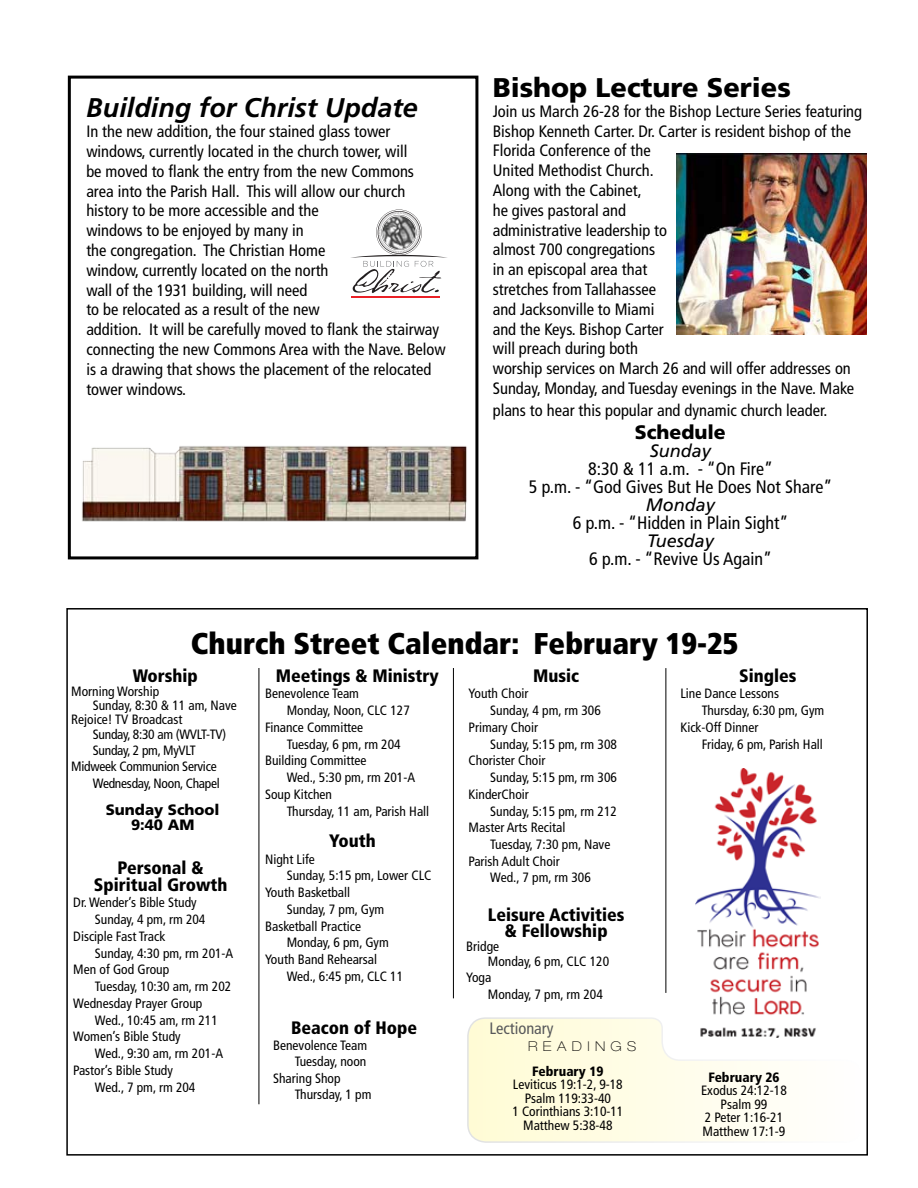
<style>
.page{position:relative;width:918px;height:1188px;background:#fff}
.page>*{position:absolute;margin:0;border:0;box-sizing:border-box;transform-origin:0 0}
.t1{font:900 condensed 30px "Frutiger";color:#000}
.t2{font:italic 700 27px "Frutiger";color:#000}
.t3{font:900 27px "Frutiger";color:#000}
.t4{font:900 19.5px "Frutiger";color:#000}
.t5{font:900 condensed 18px/16.5px "Frutiger";color:#000;text-align:center}
.t6{font:condensed 18px/18px "Frutiger";color:#000;text-align:center}
.t7{font:italic 18px "Frutiger";color:#000}
.t8{font:condensed 16.5px/19.8px "Frutiger";color:#000}
.t9{font:condensed 16.5px "Frutiger";color:#58595b}
.t10{font:900 15px/14.2px "Frutiger";color:#000;text-align:center}
.t11{font:condensed 13.5px/13.5px "Frutiger";color:#000;text-align:center}
.t12{font:condensed 13.5px "Frutiger";letter-spacing:-.02em;color:#000}
.t13{font:900 condensed 13.5px "Frutiger";color:#000}
.t14{font:100 expanded 13.5px "Helvetica Neue LT Pro";letter-spacing:.4em;color:#000}
</style>
<div class="page">
<svg style="left:467px;top:1017px;width:301px;height:126px"></svg>
<hr style="left:453px;top:668px;width:1px;height:330px;background:#000">
<hr style="left:259px;top:668px;width:1px;height:436px;background:#000">
<hr style="left:666px;top:668px;width:1px;height:325px;background:#000">
<img style="left:676px;top:153px;width:190px;height:182px">
<div style="left:68px;top:76px;width:410px;height:483px;border:3px solid #000"></div>
<img style="left:82px;top:427px;width:393px;height:107px">
<hr style="left:352px;top:296px;width:88px;height:1px;background:#ea2127">
<svg style="left:351px;top:210px;width:96px;height:83px"></svg>
<img style="left:695px;top:768px;width:125px;height:270px">
<h2 class="t2" style="left:86px;top:92px;width:333px">Building for Christ Update</h2>
<p class="t8" style="left:86px;top:122px;width:361px">In the new addition, the four stained glass tower windows, currently located in the church tower, will<br>be moved to flank the entry from the new Commons<br>area into the Parish Hall. This will allow our church history to be more accessible and the<br>windows to be enjoyed by many in<br>the congregation. The Christian Home<br>window, currently located on the north<br>wall of the 1931 building, will need<br>to be relocated as a result of the new<br>addition. It will be carefully moved to flank the stairway connecting the new Commons Area with the Nave. Below is a drawing that shows the placement of the relocated tower windows.</p>
<h2 class="t3" style="left:493px;top:71px;width:300px">Bishop Lecture Series</h2>
<p class="t8" style="left:493px;top:101px;width:371px">Join us March 26-28 for the Bishop Lecture Series featuring Bishop Kenneth Carter. Dr. Carter is resident bishop of the Florida Conference of the<br>United Methodist Church.<br>Along with the Cabinet,<br>he gives pastoral and<br>administrative leadership to<br>almost 700 congregations<br>in an episcopal area that<br>stretches from Tallahassee<br>and Jacksonville to Miami<br>and the Keys. Bishop Carter<br>will preach during both<br>worship services on March 26 and will offer addresses on Sunday, Monday, and Tuesday evenings in the Nave. Make</p>
<p class="t8" style="left:493px;top:400px;width:336px">plans to hear this popular and dynamic church leader.</p>
<h3 class="t4" style="left:635px;top:420px;width:93px">Schedule</h3>
<h3 class="t7" style="left:650px;top:440px;width:63px">Sunday</h3>
<h3 class="t6" style="left:529px;top:460px;width:305px">8:30 &amp; 11 a.m. - “On Fire”<br>5 p.m. - “God Gives But He Does Not Share”</h3>
<h3 class="t7" style="left:646px;top:494px;width:70px">Monday</h3>
<h3 class="t6" style="left:573px;top:514px;width:217px">6 p.m. - “Hidden in Plain Sight”</h3>
<h3 class="t7" style="left:647px;top:530px;width:68px">Tuesday</h3>
<h3 class="t6" style="left:589px;top:550px;width:184px">6 p.m. - “Revive Us Again”</h3>
<h1 class="t1" style="left:191px;top:626px;width:549px">Church Street Calendar: February 19-25</h1>
<h3 class="t5" style="left:133px;top:667px;width:67px">Worship</h3>
<p class="t11" style="left:71px;top:685px;width:90px">Morning Worship</p>
<p class="t11" style="left:93px;top:699px;width:146px">Sunday, 8:30 &amp; 11 am, Nave</p>
<p class="t11" style="left:71px;top:713px;width:113px">Rejoice! TV Broadcast</p>
<p class="t12" style="left:93px;top:726px;width:135px">Sunday, 8:30 am (WVLT-TV)</p>
<p class="t12" style="left:93px;top:742px;width:105px">Sunday, 2 pm, MyVLT</p>
<p class="t12" style="left:71px;top:759px;width:147px">Midweek Communion Service</p>
<p class="t12" style="left:93px;top:775px;width:129px">Wednesday, Noon, Chapel</p>
<p class="t10" style="left:106px;top:803px;width:115px">Sunday School<br>9:40 AM</p>
<h3 class="t5" style="left:94px;top:860px;width:135px">Personal &amp;<br>Spiritual Growth</h3>
<p class="t11" style="left:73px;top:896px;width:125px">Dr. Wender’s Bible Study</p>
<p class="t11" style="left:95px;top:913px;width:112px">Sunday, 4 pm, rm 204</p>
<p class="t11" style="left:73px;top:930px;width:94px">Disciple Fast Track</p>
<p class="t11" style="left:95px;top:946px;width:140px">Sunday, 4:30 pm, rm 201-A</p>
<p class="t11" style="left:73px;top:963px;width:98px">Men of God Group</p>
<p class="t11" style="left:95px;top:980px;width:138px">Tuesday, 10:30 am, rm 202</p>
<p class="t11" style="left:73px;top:997px;width:131px">Wednesday Prayer Group</p>
<p class="t11" style="left:95px;top:1013px;width:125px">Wed., 10:45 am, rm 211</p>
<p class="t11" style="left:73px;top:1030px;width:109px">Women’s Bible Study</p>
<p class="t11" style="left:95px;top:1047px;width:130px">Wed., 9:30 am, rm 201-A</p>
<p class="t11" style="left:73px;top:1064px;width:101px">Pastor’s Bible Study</p>
<p class="t11" style="left:95px;top:1080px;width:102px">Wed., 7 pm, rm 204</p>
<h3 class="t5" style="left:276px;top:667px;width:165px">Meetings &amp; Ministry</h3>
<p class="t11" style="left:265px;top:687px;width:95px">Benevolence Team</p>
<p class="t11" style="left:287px;top:704px;width:125px">Monday, Noon, CLC 127</p>
<p class="t11" style="left:265px;top:720px;width:100px">Finance Committee</p>
<p class="t11" style="left:287px;top:737px;width:116px">Tuesday, 6 pm, rm 204</p>
<p class="t11" style="left:265px;top:754px;width:103px">Building Committee</p>
<p class="t11" style="left:287px;top:771px;width:130px">Wed., 5:30 pm, rm 201-A</p>
<p class="t11" style="left:265px;top:787px;width:69px">Soup Kitchen</p>
<p class="t11" style="left:287px;top:804px;width:144px">Thursday, 11 am, Parish Hall</p>
<h3 class="t5" style="left:329px;top:832px;width:48px">Youth</h3>
<p class="t11" style="left:265px;top:852px;width:51px">Night Life</p>
<p class="t11" style="left:287px;top:869px;width:146px">Sunday, 5:15 pm, Lower CLC</p>
<p class="t11" style="left:265px;top:886px;width:87px">Youth Basketball</p>
<p class="t11" style="left:287px;top:903px;width:99px">Sunday, 7 pm, Gym</p>
<p class="t11" style="left:265px;top:919px;width:97px">Basketball Practice</p>
<p class="t11" style="left:287px;top:936px;width:104px">Monday, 6 pm, Gym</p>
<p class="t11" style="left:265px;top:953px;width:114px">Youth Band Rehearsal</p>
<p class="t11" style="left:287px;top:970px;width:118px">Wed., 6:45 pm, CLC 11</p>
<h3 class="t5" style="left:291px;top:1019px;width:128px">Beacon of Hope</h3>
<p class="t11" style="left:273px;top:1039px;width:95px">Benevolence Team</p>
<p class="t11" style="left:295px;top:1055px;width:73px">Tuesday, noon</p>
<p class="t11" style="left:273px;top:1071px;width:69px">Sharing Shop</p>
<p class="t11" style="left:295px;top:1088px;width:78px">Thursday, 1 pm</p>
<h3 class="t5" style="left:533px;top:667px;width:48px">Music</h3>
<p class="t11" style="left:469px;top:687px;width:61px">Youth Choir</p>
<p class="t11" style="left:490px;top:704px;width:112px">Sunday, 4 pm, rm 306</p>
<p class="t11" style="left:469px;top:720px;width:71px">Primary Choir</p>
<p class="t11" style="left:490px;top:737px;width:128px">Sunday, 5:15 pm, rm 308</p>
<p class="t11" style="left:469px;top:754px;width:78px">Chorister Choir</p>
<p class="t11" style="left:490px;top:771px;width:128px">Sunday, 5:15 pm, rm 306</p>
<p class="t11" style="left:469px;top:787px;width:62px">KinderChoir</p>
<p class="t11" style="left:490px;top:804px;width:128px">Sunday, 5:15 pm, rm 212</p>
<p class="t11" style="left:469px;top:821px;width:98px">Master Arts Recital</p>
<p class="t11" style="left:490px;top:838px;width:122px">Tuesday, 7:30 pm, Nave</p>
<p class="t11" style="left:469px;top:854px;width:93px">Parish Adult Choir</p>
<p class="t11" style="left:490px;top:871px;width:102px">Wed., 7 pm, rm 306</p>
<h3 class="t5" style="left:488px;top:906px;width:138px">Leisure Activities &amp; Fellowship</h3>
<p class="t11" style="left:466px;top:939px;width:34px">Bridge</p>
<p class="t11" style="left:488px;top:955px;width:123px">Monday, 6 pm, CLC 120</p>
<p class="t11" style="left:466px;top:971px;width:27px">Yoga</p>
<p class="t11" style="left:488px;top:988px;width:117px">Monday, 7 pm, rm 204</p>
<p class="t9" style="left:489px;top:1019px;width:66px">Lectionary</p>
<p class="t14" style="left:528px;top:1038px;width:110px">READINGS</p>
<p class="t13" style="left:532px;top:1063px;width:73px">February 19</p>
<p class="t11" style="left:512px;top:1078px;width:113px">Leviticus 19:1-2, 9-18<br>Psalm 119:33-40<br>1 Corinthians 3:10-11<br>Matthew 5:38-48</p>
<h3 class="t5" style="left:739px;top:667px;width:59px">Singles</h3>
<p class="t11" style="left:680px;top:687px;width:100px">Line Dance Lessons</p>
<p class="t11" style="left:702px;top:704px;width:124px">Thursday, 6:30 pm, Gym</p>
<p class="t11" style="left:680px;top:720px;width:80px">Kick-Off Dinner</p>
<p class="t11" style="left:702px;top:737px;width:123px">Friday, 6 pm, Parish Hall</p>
<p class="t13" style="left:708px;top:1069px;width:73px">February 26</p>
<p class="t11" style="left:701px;top:1084px;width:87px">Exodus 24:12-18<br>Psalm 99<br>2 Peter 1:16-21<br>Matthew 17:1-9</p>
</div>
